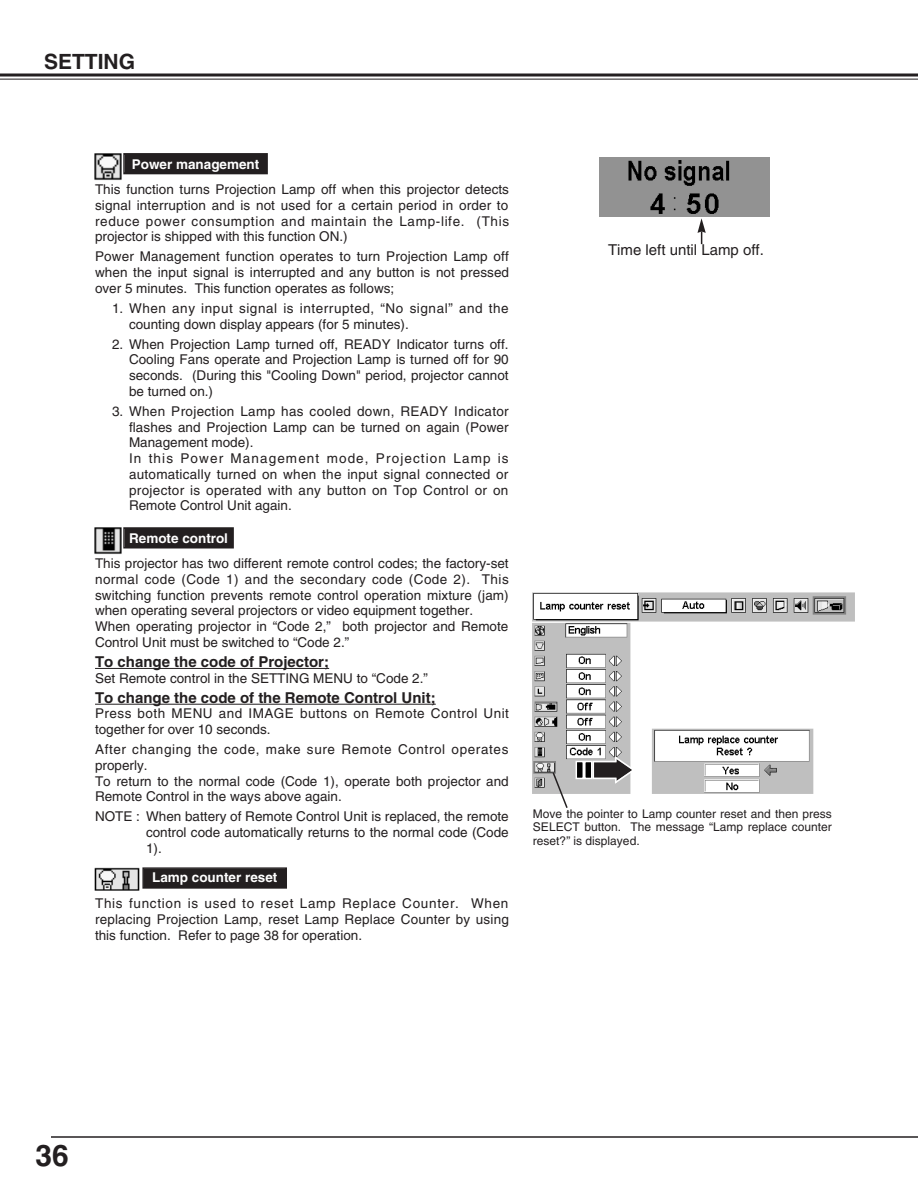
<style>
.page{position:relative;width:918px;height:1188px;background:#fff}
.page>*{position:absolute;margin:0;border:0;box-sizing:border-box;transform-origin:0 0}
.t1{font:700 30px "Helvetica";color:#231f20}
.t2{font:700 21px "Helvetica";color:#231f20}
.t3{font:700 15px "Helvetica";color:#231f20}
.t4{font:15px "Helvetica";color:#231f20}
.t5{font:13.5px/15.8px "Helvetica";color:#231f20;text-align:justify}
.t6{font:13.5px/15.8px "Helvetica";letter-spacing:.02em;color:#231f20}
.t7{font:13.5px/15.8px "Helvetica";letter-spacing:.04em;color:#231f20}
.t8{font:13.5px/15.8px "Helvetica";letter-spacing:.035em;color:#231f20}
.t9{font:700 13.5px "Helvetica";color:#fff}
.t10{font:12px/13.5px "Helvetica";color:#231f20;text-align:justify}
</style>
<div class="page">
<hr style="left:0;top:74px;width:918px;height:2px;background:#231f20">
<hr style="left:0;top:79px;width:918px;height:1px;background:#231f20">
<hr style="left:51px;top:1136px;width:867px;height:2px;background:#231f20">
<div style="left:125px;top:155px;width:141px;height:18px;background:#231f20"></div>
<div style="left:123px;top:153px;width:145px;height:21px;border:2px solid #231f20"></div>
<div style="left:144px;top:869px;width:142px;height:18px;background:#231f20"></div>
<div style="left:142px;top:867px;width:145px;height:22px;border:2px solid #231f20"></div>
<div style="left:125px;top:529px;width:107px;height:18px;background:#231f20"></div>
<div style="left:123px;top:527px;width:111px;height:22px;border:2px solid #231f20"></div>
<hr style="left:95px;top:668px;width:234px;height:1px;background:#231f20">
<hr style="left:95px;top:704px;width:341px;height:1px;background:#231f20">
<img style="left:600px;top:157px;width:169px;height:60px">
<svg style="left:698px;top:219px;width:8px;height:25px"></svg>
<img style="left:94px;top:153px;width:27px;height:27px">
<img style="left:94px;top:527px;width:27px;height:27px">
<img style="left:94px;top:867px;width:46px;height:24px">
<img style="left:532px;top:592px;width:322px;height:202px">
<svg style="left:592px;top:755px;width:44px;height:30px"></svg>
<div style="left:586px;top:762px;width:5px;height:16px;background:#000"></div>
<div style="left:584px;top:761px;width:9px;height:18px;border:2px solid #fff"></div>
<div style="left:577px;top:762px;width:6px;height:16px;background:#000"></div>
<div style="left:576px;top:761px;width:8px;height:18px;border:2px solid #fff"></div>
<svg style="left:551px;top:771px;width:18px;height:37px"></svg>
<h2 class="t2" style="left:44px;top:53px;width:93px">SETTING</h2>
<p class="t9" style="left:132px;top:159px;width:129px">Power management</p>
<p class="t5" style="left:95px;top:183px;width:416px">This function turns Projection Lamp off when this projector detects signal interruption and is not used for a certain period in order to reduce power consumption and maintain the Lamp-life. (This projector is shipped with this function ON.)</p>
<p class="t5" style="left:95px;top:250px;width:416px">Power Management function operates to turn Projection Lamp off when the input signal is interrupted and any button is not pressed over 5 minutes. This function operates as follows;</p>
<p class="t7" style="left:129px;top:301px;width:381px;text-indent:-17px">1. When any input signal is interrupted, “No signal” and the counting down display appears (for 5 minutes).</p>
<p class="t5" style="left:129px;top:337px;width:381px;text-indent:-17px">2. When Projection Lamp turned off, READY Indicator turns off.<br>Cooling Fans operate and Projection Lamp is turned off for 90 seconds. (During this "Cooling Down" period, projector cannot be turned on.)</p>
<p class="t6" style="left:129px;top:404px;width:381px;text-indent:-17px">3. When Projection Lamp has cooled down, READY Indicator flashes and Projection Lamp can be turned on again (Power Management mode).<br>In this Power Management mode, Projection Lamp is automatically turned on when the input signal connected or projector is operated with any button on Top Control or on Remote Control Unit again.</p>
<p class="t9" style="left:129px;top:533px;width:100px">Remote control</p>
<p class="t5" style="left:95px;top:557px;width:415px;text-align:left">This projector has two different remote control codes; the factory-set normal code (Code 1) and the secondary code (Code 2). This switching function prevents remote control operation mixture (jam) when operating several projectors or video equipment together.<br>When operating projector in “Code 2,” both projector and Remote Control Unit must be switched to “Code 2.”</p>
<p class="t3" style="left:95px;top:656px;width:236px">To change the code of Projector;</p>
<p class="t5" style="left:95px;top:671px;width:335px">Set Remote control in the SETTING MENU to “Code 2.”</p>
<p class="t3" style="left:95px;top:692px;width:342px">To change the code of the Remote Control Unit;</p>
<p class="t8" style="left:95px;top:707px;width:415px">Press both MENU and IMAGE buttons on Remote Control Unit together for over 10 seconds.</p>
<p class="t5" style="left:95px;top:743px;width:415px;text-align:left">After changing the code, make sure Remote Control operates properly.<br>To return to the normal code (Code 1), operate both projector and Remote Control in the ways above again.</p>
<p class="t5" style="left:146px;top:810px;width:364px;text-indent:-51px">NOTE : When battery of Remote Control Unit is replaced, the remote control code automatically returns to the normal code (Code 1).</p>
<p class="t9" style="left:152px;top:872px;width:127px">Lamp counter reset</p>
<p class="t5" style="left:95px;top:897px;width:415px">This function is used to reset Lamp Replace Counter. When replacing Projection Lamp, reset Lamp Replace Counter by using this function. Refer to page 38 for operation.</p>
<p class="t4" style="left:608px;top:244px;width:157px">Time left until Lamp off.</p>
<p class="t10" style="left:533px;top:808px;width:300px">Move the pointer to Lamp counter reset and then press SELECT button. The message “Lamp replace counter reset?” is displayed.</p>
<h1 class="t1" style="left:36px;top:1145px;width:35px">36</h1>
</div>
